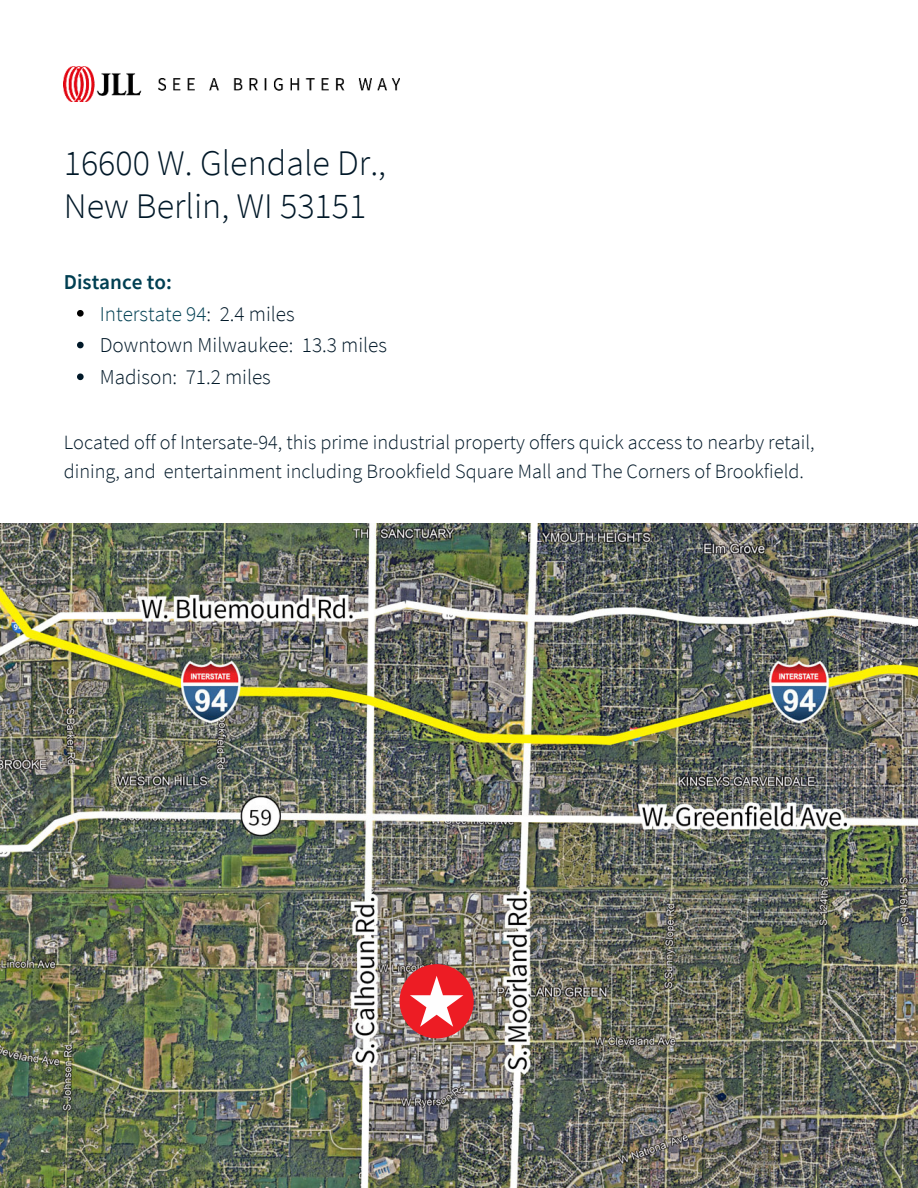
<style>
.page{position:relative;width:918px;height:1188px;background:#fff}
.page>*{position:absolute;margin:0;border:0;box-sizing:border-box;transform-origin:0 0}
.t1{font:300 36px/42.8px "Source Sans Pro";color:#001828}
.t2{font:300 21.15px/31.8px "Source Sans Pro";color:#001828}
.t3{font:300 20.25px/29.2px "Source Sans Pro";color:#001828}
.s1{font-weight:600;color:#003f52}
.s2{color:#003f52}
</style>
<div class="page">
<img style="left:64px;top:67px;width:335px;height:35px">
<img style="left:0;top:524px;width:918px;height:664px">
<div style="left:400px;top:964px;width:74px;height:74px;background:#ed1c24;border-radius:50%"></div>
<svg style="left:410px;top:976px;width:53px;height:51px"></svg>
<svg style="left:77px;top:310px;width:7px;height:7px"></svg>
<svg style="left:77px;top:342px;width:7px;height:6px"></svg>
<svg style="left:77px;top:374px;width:7px;height:6px"></svg>
<h1 class="t1" style="left:64px;top:142px;width:324px">16600 W. Glendale Dr.,<br>New Berlin, WI 53151</h1>
<p class="t2" style="left:100px;top:266px;width:289px;text-indent:-36px"><span class="s1">Distance to:<br></span><span class="s2">Interstate 94</span>: 2.4 miles<br>Downtown Milwaukee: 13.3 miles<br>Madison: 71.2 miles</p>
<p class="t3" style="left:64px;top:428px;width:752px">Located off of Intersate-94, this prime industrial property offers quick access to nearby retail, dining, and entertainment including Brookfield Square Mall and The Corners of Brookfield.</p>
</div>
